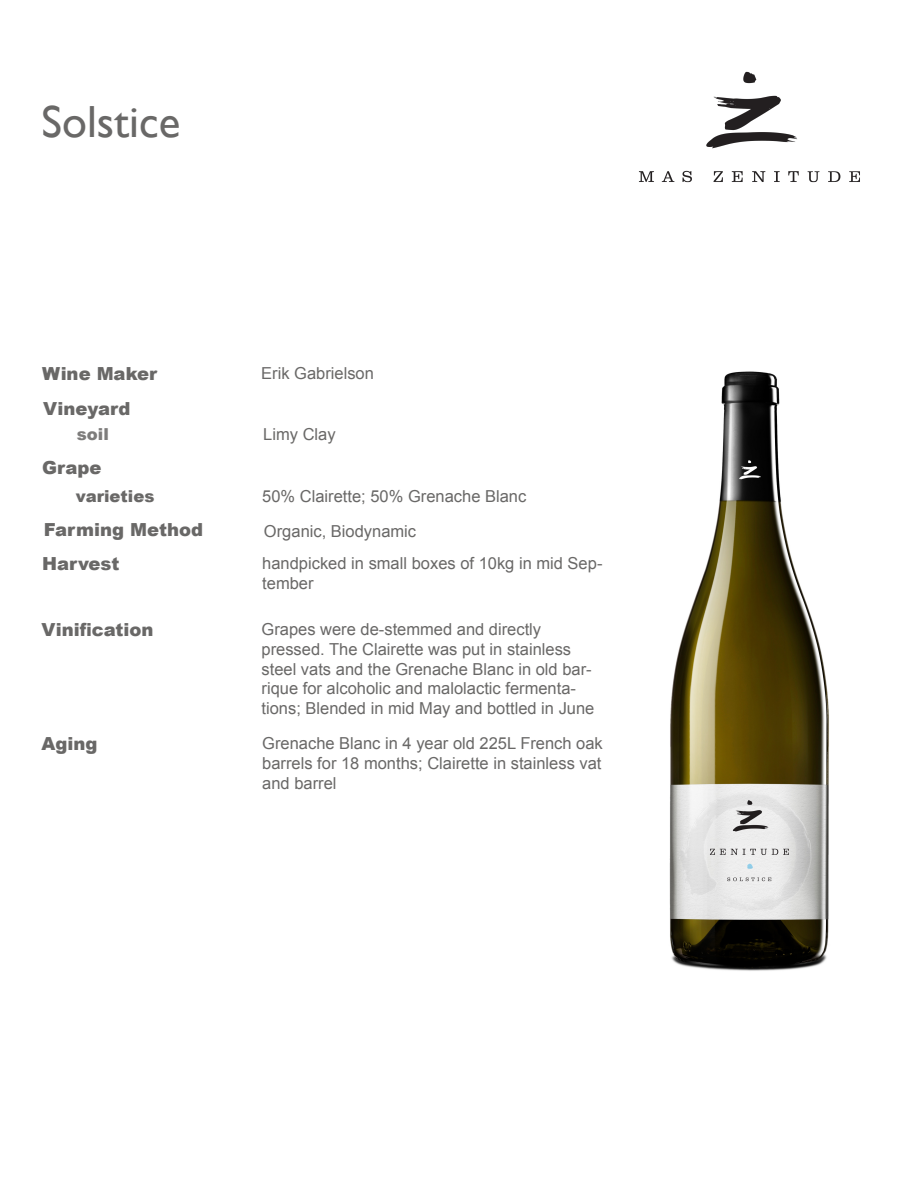
<style>
.page{position:relative;width:918px;height:1188px;background:#fff}
.page>*{position:absolute;margin:0;border:0;box-sizing:border-box;transform-origin:0 0}
.t1{font:45px "Gill Sans";color:#696867}
.t2{font:900 18px "Arial";color:#696867}
.t3{font:16.5px/19.8px "Arial";color:#696867}
.t4{font:900 16.5px "Arial";color:#696867}
.t5{font:900 16.5px "Arial";color:#7d7c7b}
</style>
<div class="page">
<img style="left:669px;top:371px;width:160px;height:600px">
<img style="left:638px;top:71px;width:222px;height:112px">
<h1 class="t1" style="left:42px;top:96px;width:140px">Solstice</h1>
<p class="t2" style="left:42px;top:361px;width:116px">Wine Maker</p>
<p class="t3" style="left:261px;top:364px;width:114px">Erik Gabrielson</p>
<p class="t2" style="left:43px;top:395px;width:89px">Vineyard</p>
<p class="t5" style="left:77px;top:422px;width:34px">soil</p>
<p class="t3" style="left:263px;top:425px;width:74px">Limy Clay</p>
<p class="t2" style="left:42px;top:455px;width:61px">Grape</p>
<p class="t4" style="left:76px;top:484px;width:80px">varieties</p>
<p class="t3" style="left:262px;top:487px;width:266px">50% Clairette; 50% Grenache Blanc</p>
<p class="t2" style="left:44px;top:517px;width:161px">Farming Method</p>
<p class="t3" style="left:264px;top:521px;width:154px">Organic, Biodynamic</p>
<p class="t2" style="left:42px;top:550px;width:79px">Harvest</p>
<p class="t3" style="left:262px;top:553px;width:342px">handpicked in small boxes of 10kg in mid Sep&shy;tember</p>
<p class="t2" style="left:42px;top:616px;width:113px">Vinification</p>
<p class="t3" style="left:262px;top:619px;width:334px">Grapes were de-stemmed and directly pressed. The Clairette was put in stainless steel vats and the Grenache Blanc in old bar&shy;rique for alcoholic and malolactic fermenta&shy;tions; Blended in mid May and bottled in June</p>
<p class="t2" style="left:42px;top:731px;width:58px">Aging</p>
<p class="t3" style="left:262px;top:734px;width:342px;text-align:justify">Grenache Blanc in 4 year old 225L French oak barrels for 18 months; Clairette in stainless vat and barrel</p>
</div>
